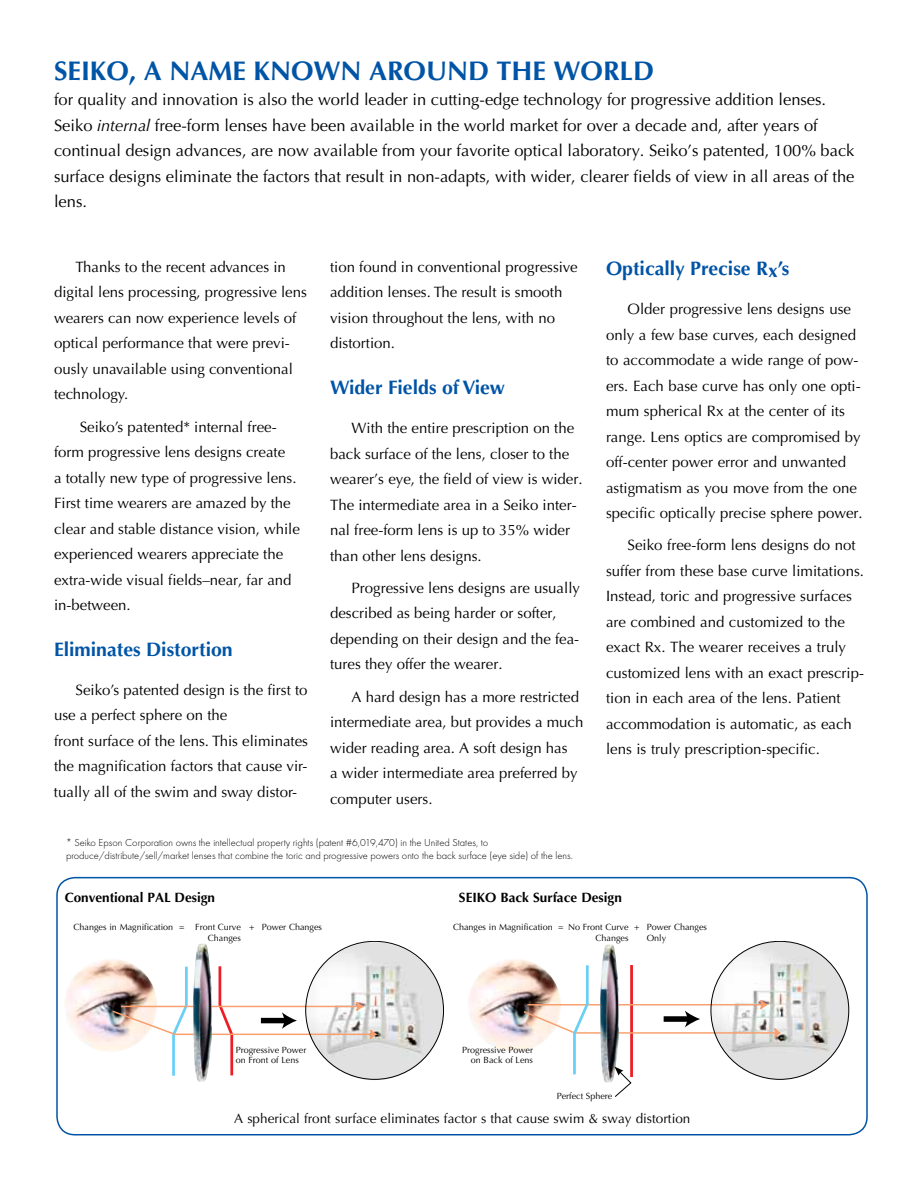
<style>
.page{position:relative;width:918px;height:1188px;background:#fff}
.page>*{position:absolute;margin:0;border:0;box-sizing:border-box;transform-origin:0 0}
.t1{font:700 27px "Optima LT";color:#0054a6}
.t2{font:700 19.5px "Optima LT";color:#0054a6}
.t3{font:16.5px/25.5px "Optima LT";color:#000}
.t4{font:15px/25.5px "Optima LT";color:#000}
.t5{font:13.5px "Optima LT";color:#000}
.t6{font:700 13.5px "Optima LT";color:#000}
.t7{font:300 10.5px/12.6px "Futura T";color:#000}
.t8{font:9px/10.8px "Optima LT";color:#000;text-align:right}
.s1{font-style:italic}
</style>
<div class="page">
<div style="left:56px;top:877px;width:812px;height:258px;border:2px solid #0054a6;border-radius:18px"></div>
<img style="left:468px;top:959px;width:93px;height:93px;border-radius:47px">
<img style="left:64px;top:959px;width:93px;height:93px;border-radius:47px">
<img style="left:306px;top:942px;width:138px;height:138px;border-radius:69px">
<svg style="left:111px;top:964px;width:267px;height:114px"></svg>
<img style="left:711px;top:942px;width:138px;height:137px;border-radius:69px">
<img style="left:193px;top:944px;width:20px;height:138px">
<img style="left:602px;top:944px;width:15px;height:19px">
<svg style="left:522px;top:963px;width:260px;height:134px"></svg>
<h1 class="t1" style="left:54px;top:55px;width:602px">SEIKO, A NAME KNOWN AROUND THE WORLD</h1>
<p class="t3" style="left:54px;top:87px;width:802px">for quality and innovation is also the world leader in cutting-edge technology for progressive addition lenses.<br>Seiko <span class="s1">internal</span> free-form lenses have been available in the world market for over a decade and, after years of continual design advances, are now available from your favorite optical laboratory. Seiko’s patented, 100% back surface designs eliminate the factors that result in non-adapts, with wider, clearer fields of view in all areas of the lens.</p>
<p class="t4" style="left:54px;top:254px;width:254px;text-indent:22px">Thanks to the recent advances in digital lens processing, progressive lens wearers can now experience levels of optical performance that were previ&shy;ously unavailable using conventional technology.</p>
<p class="t4" style="left:54px;top:414px;width:247px;text-indent:26px">Seiko’s patented* internal free&shy;form progressive lens designs create<br>a totally new type of progressive lens.<br>First time wearers are amazed by the clear and stable distance vision, while experienced wearers appreciate the extra-wide visual fields–near, far and in-between.</p>
<h2 class="t2" style="left:54px;top:638px;width:180px">Eliminates Distortion</h2>
<p class="t4" style="left:54px;top:677px;width:256px;text-indent:22px">Seiko’s patented design is the first to use a perfect sphere on the<br>front surface of the lens. This eliminates the magnification factors that cause vir&shy;tually all of the swim and sway distor-</p>
<p class="t4" style="left:330px;top:254px;width:249px">tion found in conventional progressive addition lenses. The result is smooth vision throughout the lens, with no distortion.</p>
<h2 class="t2" style="left:330px;top:376px;width:177px">Wider Fields of View</h2>
<p class="t4" style="left:330px;top:416px;width:254px;text-indent:22px">With the entire prescription on the back surface of the lens, closer to the wearer’s eye, the field of view is wider.<br>The intermediate area in a Seiko inter&shy;nal free-form lens is up to 35% wider than other lens designs.</p>
<p class="t4" style="left:330px;top:575px;width:252px;text-indent:22px">Progressive lens designs are usually described as being harder or softer, depending on their design and the fea&shy;tures they offer the wearer.</p>
<p class="t4" style="left:330px;top:684px;width:255px;text-indent:22px">A hard design has a more restricted intermediate area, but provides a much wider reading area. A soft design has<br>a wider intermediate area preferred by computer users.</p>
<p class="t7" style="left:66px;top:837px;width:508px">* Seiko Epson Corporation owns the intellectual property rights (patent #6,019,470) in the United States, to produce/distribute/sell/market lenses that combine the toric and progressive powers onto the back surface (eye side) of the lens.</p>
<h2 class="t2" style="left:606px;top:257px;width:185px">Optically Precise Rx’s</h2>
<p class="t4" style="left:606px;top:297px;width:258px;text-indent:22px">Older progressive lens designs use only a few base curves, each designed to accommodate a wide range of pow&shy;ers. Each base curve has only one opti&shy;mum spherical Rx at the center of its range. Lens optics are compromised by off-center power error and unwanted astigmatism as you move from the one specific optically precise sphere power.</p>
<p class="t4" style="left:606px;top:533px;width:260px;text-indent:22px">Seiko free-form lens designs do not suffer from these base curve limitations.<br>Instead, toric and progressive surfaces are combined and customized to the exact Rx. The wearer receives a truly customized lens with an exact prescrip&shy;tion in each area of the lens. Patient accommodation is automatic, as each lens is truly prescription-specific.</p>
<p class="t6" style="left:459px;top:890px;width:164px">SEIKO Back Surface Design</p>
<p class="t6" style="left:65px;top:890px;width:152px">Conventional PAL Design</p>
<p class="t8" style="left:179px;top:921px;width:7px">=</p>
<p class="t8" style="left:74px;top:921px;width:101px">Changes in Magnification</p>
<p class="t8" style="left:195px;top:921px;width:47px">Front Curve<br>Changes</p>
<p class="t8" style="left:249px;top:921px;width:74px">+ Power Changes</p>
<p class="t8" style="left:453px;top:921px;width:101px">Changes in Magnification</p>
<p class="t8" style="left:568px;top:921px;width:62px">No Front Curve<br>Changes</p>
<p class="t8" style="left:647px;top:921px;width:62px;text-align:left">Power Changes<br>Only</p>
<p class="t8" style="left:558px;top:921px;width:7px">=</p>
<p class="t8" style="left:634px;top:921px;width:7px">+</p>
<p class="t8" style="left:236px;top:1045px;width:72px;text-align:left">Progressive Power on Front of Lens</p>
<p class="t8" style="left:462px;top:1045px;width:72px">Progressive Power on Back of Lens</p>
<p class="t8" style="left:557px;top:1091px;width:57px">Perfect Sphere</p>
<p class="t5" style="left:234px;top:1110px;width:458px">A spherical front surface eliminates factor s that cause swim &amp; sway distortion</p>
</div>
